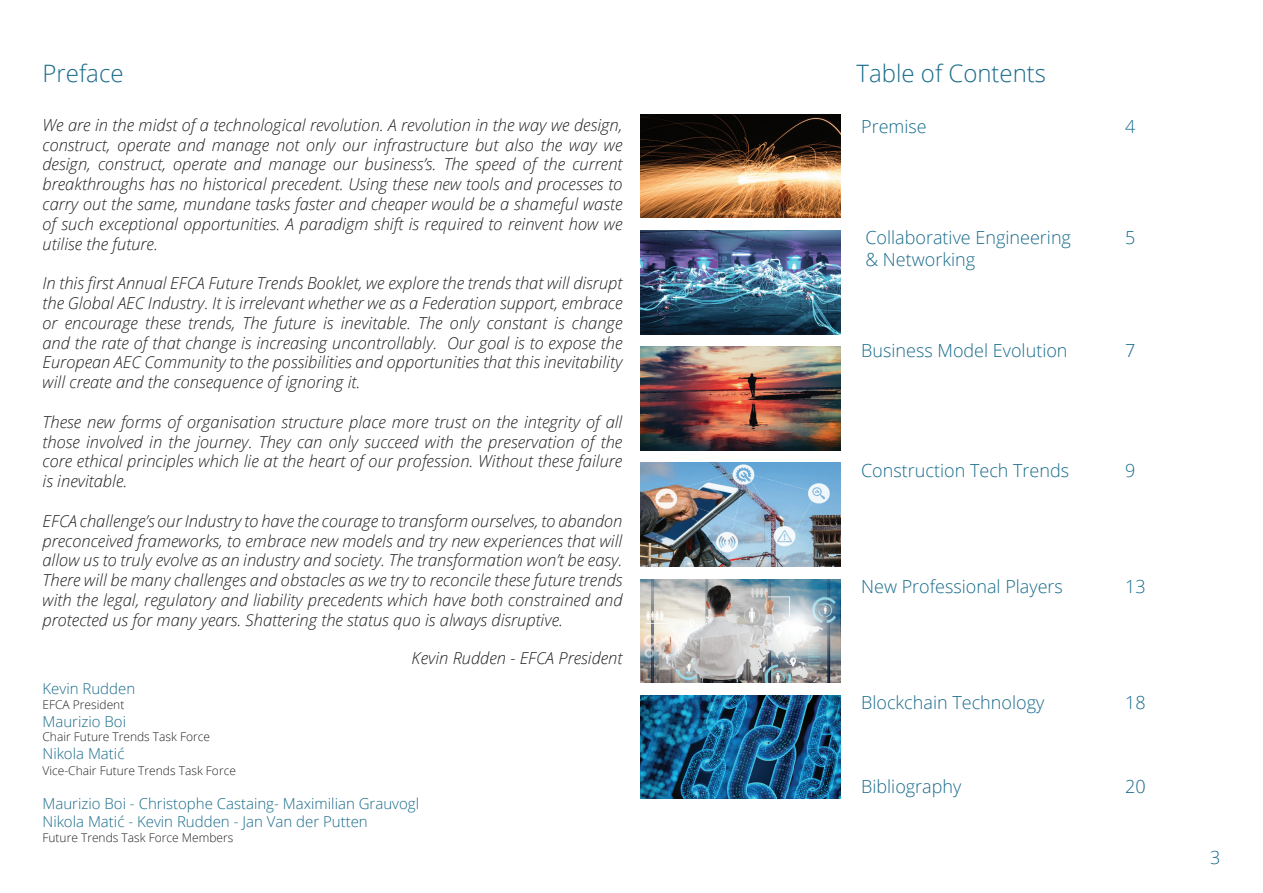
<style>
.page{position:relative;width:1263px;height:893px;background:#fff}
.page>*{position:absolute;margin:0;border:0;box-sizing:border-box;transform-origin:0 0}
.t1{font:300 24px "Open Sans";color:#186b8b}
.t2{font:300 18px/21.6px "Open Sans";color:#186b8b}
.t3{font:italic 300 16.5px/19.8px "Open Sans";color:#231f20;text-align:justify}
.t4{font:300 15px/18px "Open Sans";color:#186b8b}
.t5{font:300 12px "Open Sans";color:#231f20}
</style>
<div class="page">
<img style="left:640px;top:695px;width:200px;height:104px">
<img style="left:640px;top:579px;width:200px;height:104px">
<img style="left:640px;top:463px;width:200px;height:103px">
<img style="left:640px;top:347px;width:200px;height:103px">
<img style="left:640px;top:231px;width:200px;height:103px">
<img style="left:640px;top:114px;width:200px;height:104px">
<h1 class="t1" style="left:43px;top:57px;width:83px">Preface</h1>
<p class="t3" style="left:43px;top:114px;width:581px">We are in the midst of a technological revolution. A revolution in the way we design, construct, operate and manage not only our infrastructure but also the way we design, construct, operate and manage our business’s. The speed of the current breakthroughs has no historical precedent. Using these new tools and processes to carry out the same, mundane tasks faster and cheaper would be a shameful waste of such exceptional opportunities. A paradigm shift is required to reinvent how we utilise the future.</p>
<p class="t3" style="left:43px;top:273px;width:581px">In this first Annual EFCA Future Trends Booklet, we explore the trends that will disrupt the Global AEC Industry. It is irrelevant whether we as a Federation support, embrace or encourage these trends, The future is inevitable. The only constant is change and the rate of that change is increasing uncontrollably. Our goal is to expose the European AEC Community to the possibilities and opportunities that this inevitability will create and the consequence of ignoring it.</p>
<p class="t3" style="left:43px;top:411px;width:581px">These new forms of organisation structure place more trust on the integrity of all those involved in the journey. They can only succeed with the preservation of the core ethical principles which lie at the heart of our profession. Without these failure is inevitable.</p>
<p class="t3" style="left:43px;top:510px;width:581px">EFCA challenge’s our Industry to have the courage to transform ourselves, to abandon preconceived frameworks, to embrace new models and try new experiences that will allow us to truly evolve as an industry and society. The transformation won’t be easy.<br>There will be many challenges and obstacles as we try to reconcile these future trends with the legal, regulatory and liability precedents which have both constrained and protected us for many years. Shattering the status quo is always disruptive.</p>
<p class="t3" style="left:412px;top:647px;width:212px">Kevin Rudden - EFCA President</p>
<p class="t4" style="left:43px;top:679px;width:94px">Kevin Rudden</p>
<p class="t5" style="left:43px;top:696px;width:83px">E FCA President</p>
<p class="t4" style="left:43px;top:712px;width:85px">Maurizio Boi</p>
<p class="t5" style="left:43px;top:728px;width:169px">Chair Future Trends Task Force</p>
<p class="t4" style="left:43px;top:744px;width:83px">Nikola Matić</p>
<p class="t5" style="left:43px;top:763px;width:195px">Vice-Chair Future Trends Task Force</p>
<p class="t4" style="left:43px;top:794px;width:378px">Maurizio Boi - Christophe Castaing- Maximilian Grauvogl<br>Nikola Matić - Kevin Rudden - Jan Van der Putten</p>
<p class="t5" style="left:43px;top:829px;width:192px">Future Trends Task Force Members</p>
<h1 class="t1" style="left:640px;top:57px;width:47px">T</h1>
<h1 class="t1" style="left:869px;top:57px;width:179px">able of Contents</h1>
<p class="t2" style="left:861px;top:116px;width:67px">Premise</p>
<p class="t2" style="left:1125px;top:116px;width:12px">4</p>
<p class="t2" style="left:865px;top:226px;width:207px">Collaborative E ngineering &amp; N etworking</p>
<p class="t2" style="left:1125px;top:226px;width:12px">5</p>
<p class="t2" style="left:861px;top:339px;width:208px">Business Model Evolution</p>
<p class="t2" style="left:1125px;top:339px;width:12px">7</p>
<p class="t2" style="left:861px;top:459px;width:210px">Construction Tech Trends</p>
<p class="t2" style="left:1125px;top:459px;width:12px">9</p>
<p class="t2" style="left:861px;top:575px;width:203px">New Professional Players</p>
<p class="t2" style="left:1125px;top:575px;width:22px">13</p>
<p class="t2" style="left:861px;top:691px;width:185px">Blockchain Technology</p>
<p class="t2" style="left:1125px;top:691px;width:22px">18</p>
<p class="t2" style="left:861px;top:775px;width:102px">Bibliography</p>
<p class="t2" style="left:1125px;top:775px;width:22px">20</p>
<p class="t2" style="left:1210px;top:846px;width:12px">3</p>
</div>
